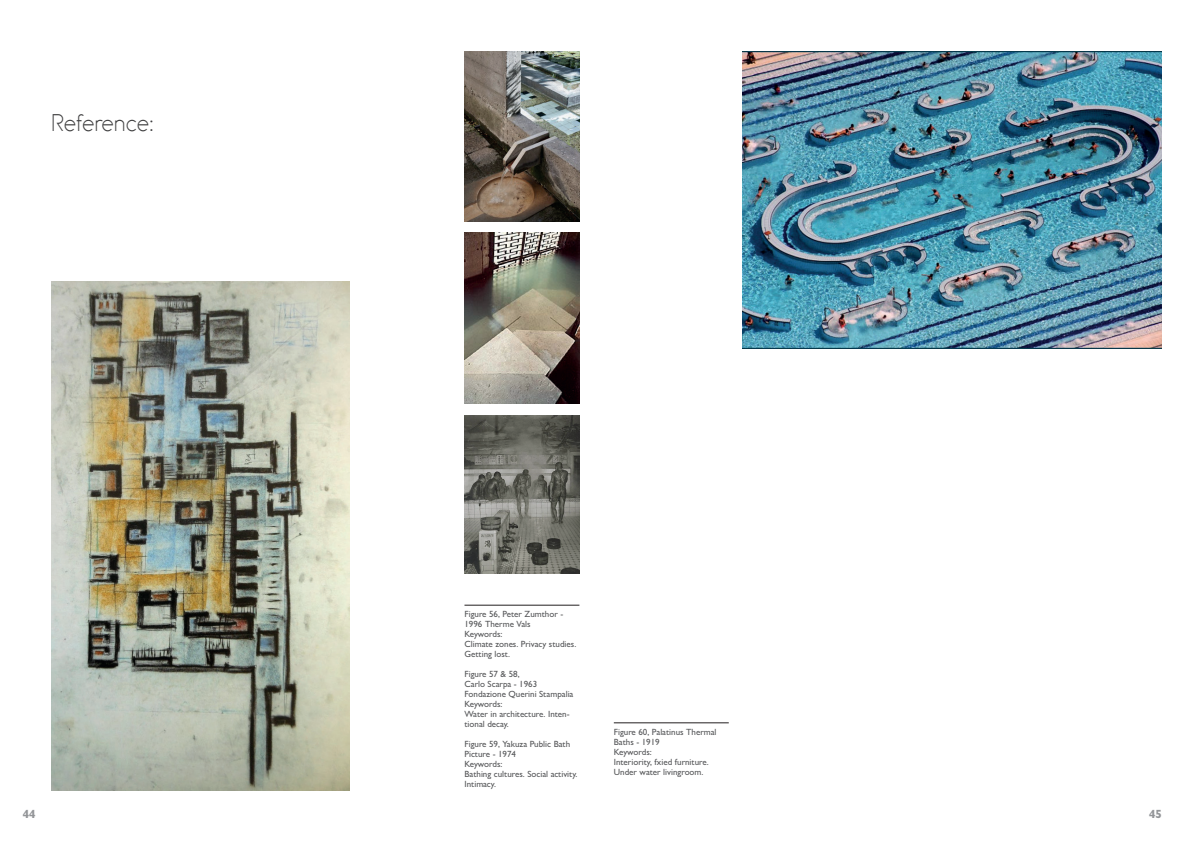
<style>
.page{position:relative;width:1191px;height:842px;background:#fff}
.page>*{position:absolute;margin:0;border:0;box-sizing:border-box;transform-origin:0 0}
.t1{font:24px "Omega Sans";letter-spacing:-.005em;color:#3e3e3f}
.t2{font:800 12px "Gill Sans";color:#939598;scale:.9 1}
.t3{font:500 9px/10px "Gill Sans";color:#57585a}
</style>
<div class="page">
<img style="left:464px;top:415px;width:115px;height:158px">
<img style="left:51px;top:281px;width:298px;height:510px">
<hr style="left:464px;top:605px;width:115px;height:1px;background:#231f20">
<hr style="left:614px;top:723px;width:115px;height:1px;background:#231f20">
<img style="left:464px;top:232px;width:115px;height:171px">
<img style="left:743px;top:51px;width:418px;height:298px">
<img style="left:464px;top:51px;width:115px;height:170px">
<h1 class="t1" style="left:51px;top:109px;width:104px">Reference:</h1>
<p class="t3" style="left:464px;top:609px;width:113px">Figure 56, Peter Zumthor -<br>1996 Therme Vals<br>Keywords:<br>Climate zones. Privacy studies.<br>Getting lost.</p>
<p class="t3" style="left:464px;top:669px;width:110px">Figure 57 &amp; 58,<br>Carlo Scarpa - 1963<br>Fondazione Querini Stampalia<br>Keywords:<br>Water in architecture. Inten&shy;tional decay.</p>
<p class="t3" style="left:464px;top:739px;width:115px">Figure 59, Yakuza Public Bath<br>Picture - 1974<br>Keywords:<br>Bathing cultures. Social activity.<br>Intimacy.</p>
<p class="t3" style="left:614px;top:727px;width:104px">Figure 60, Palatinus Thermal<br>Baths - 1919<br>Keywords:<br>Interiority, fxied furniture.<br>Under water livingroom.</p>
<h2 class="t2" style="left:23px;top:806px;width:16px">44</h2>
<h2 class="t2" style="left:1149px;top:806px;width:16px">45</h2>
</div>
